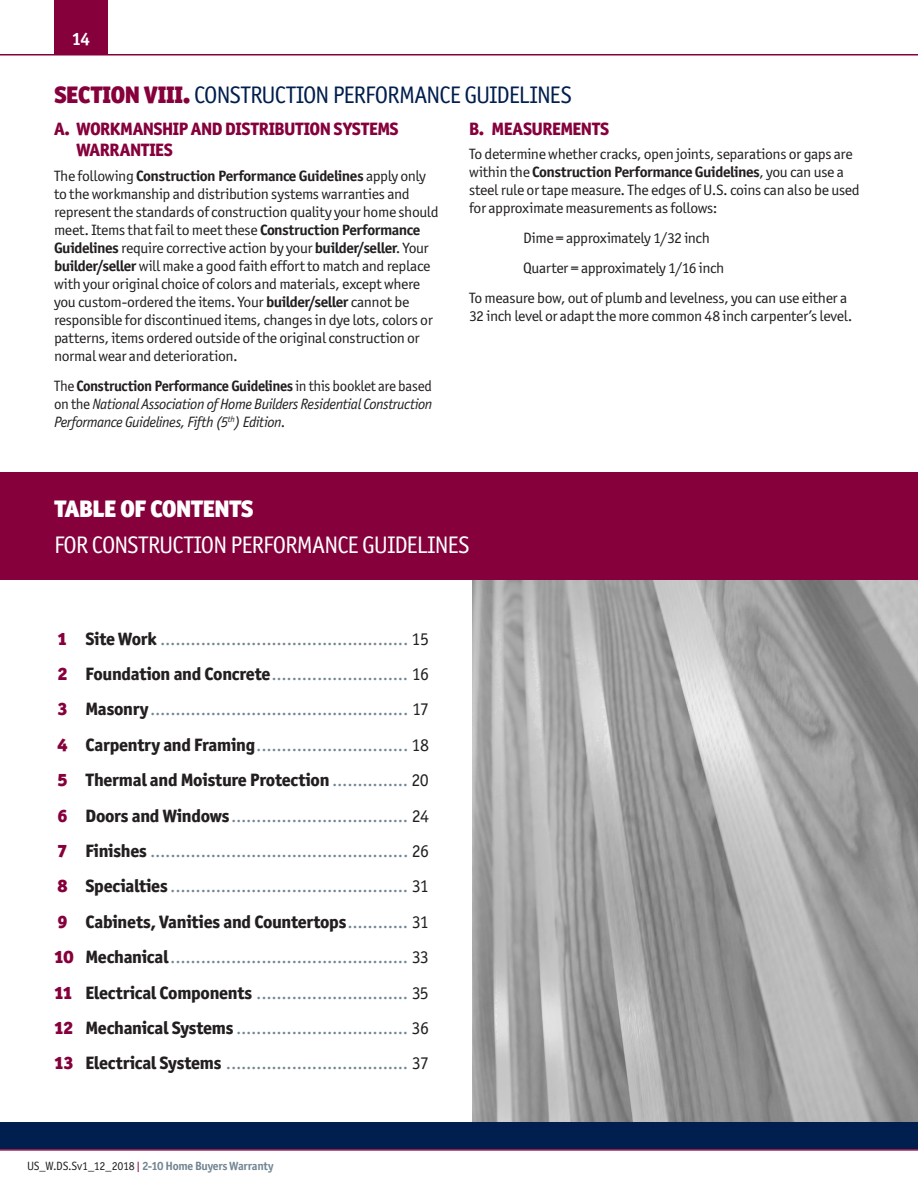
<style>
.page{position:relative;width:918px;height:1188px;background:#fff}
.page>*{position:absolute;margin:0;border:0;box-sizing:border-box;transform-origin:0 0}
.t1{font:24px "Officina Sans ITC Std";letter-spacing:-.035em;color:#001e4e}
.t2{font:24px "Officina Sans ITC Std";letter-spacing:-.035em;color:#fff}
.t3{font:900 24px "Officina Sans ITC Std";letter-spacing:-.03em;color:#fff}
.t4{font:18px "Officina Sans ITC Std";letter-spacing:-.045em;color:#728593}
.t5{font:800 18px "Officina Sans ITC Std";letter-spacing:-.02em;color:#231f20}
.Lettered_Sub_Head{font:800 18px/21.6px "Officina Sans ITC Std";letter-spacing:-.03em;color:#86013c}
.t6{font:700 18px "Officina Sans ITC Std";color:#fff}
.List_Paragraph{font:15px/18px "Officina Sans ITC Std";letter-spacing:-.025em;color:#231f20;scale:1.05 1}
.t7{font:italic 15px/18px "Officina Sans ITC Std";letter-spacing:-.03em;color:#231f20;text-align:justify}
.t8{font:700 12px "Officina Sans ITC Std";letter-spacing:-.025em;color:#728593}
.s1{font-weight:900;color:#86013c}
.s2{font-weight:700}
.s3{font-style:normal}
.s4{font-weight:700;font-style:normal}
.s5{font-weight:800;color:#231f20}
.s6{color:#231f20}
.s7{font-weight:400;color:#728593}
.s8{font-weight:400}
.s9{font-weight:400;color:#231f20}
.s10{font-weight:400;color:#86013c}
</style>
<div class="page">
<hr style="left:0;top:1149px;width:918px;height:2px;background:#86013c">
<hr style="left:0;top:54px;width:918px;height:2px;background:#86013c">
<div style="left:54px;top:0;width:54px;height:54px;background:#86013c"></div>
<img style="left:472px;top:580px;width:446px;height:542px">
<div style="left:0;top:472px;width:918px;height:108px;background:#86013c"></div>
<div style="left:0;top:1122px;width:918px;height:27px;background:#001e4e"></div>
<p class="t6" style="left:72px;top:28px;width:20px">14</p>
<p class="t1" style="left:54px;top:81px;width:519px"><span class="s1">SECTION VIII.</span> CONSTRUCTION PERFORMANCE GUIDELINES</p>
<p class="Lettered_Sub_Head" style="left:76px;top:117px;width:324px;text-indent:-22px">A. WORKMANSHIP AND DISTRIBUTION SYSTEMS<br>WARRANTIES</p>
<p class="List_Paragraph" style="left:54px;top:167px;width:368px">The following <span class="s2">Construction Performance Guidelines</span> apply only to the workmanship and distribution systems warranties and represent the standards of construction quality your home should meet. Items that fail to meet these <span class="s2">Construction Performance Guidelines</span> require corrective action by your <span class="s2">builder/seller</span>. Your <span class="s2">builder/seller</span> will make a good faith effort to match and replace with your original choice of colors and materials, except where you custom-ordered the items. Your <span class="s2">builder/seller</span> cannot be responsible for discontinued items, changes in dye lots, colors or patterns, items ordered outside of the original construction or normal wear and deterioration.</p>
<p class="t7" style="left:54px;top:377px;width:380px"><span class="s3">The</span> <span class="s4">Construction Performance Guidelines</span> <span class="s3">in this booklet are based on the</span> National Association of Home Builders Residential Construction Performance Guidelines, Fifth (5<sup>th</sup>) Edition<span class="s3">.</span></p>
<p class="Lettered_Sub_Head" style="left:469px;top:117px;width:142px">B. MEASUREMENTS</p>
<p class="List_Paragraph" style="left:469px;top:145px;width:374px">To determine whether cracks, open joints, separations or gaps are within the <span class="s2">Construction Performance Guidelines</span>, you can use a steel rule or tape measure. The edges of U.S. coins can also be used for approximate measurements as follows:</p>
<p class="List_Paragraph" style="left:523px;top:229px;width:179px">Dime = approximately 1/32 inch</p>
<p class="List_Paragraph" style="left:523px;top:259px;width:193px">Quarter = approximately 1/16 inch</p>
<p class="List_Paragraph" style="left:469px;top:289px;width:367px">To measure bow, out of plumb and levelness, you can use either a<br>32 inch level or adapt the more common 48 inch carpenter’s level.</p>
<p class="t3" style="left:54px;top:493px;width:201px">TABLE OF CONTENTS</p>
<p class="t2" style="left:54px;top:531px;width:417px">FOR CONSTRUCTION PERFORMANCE GUIDELINES</p>
<p class="t4" style="left:58px;top:628px;width:373px"><span class="s1">1</span> <span class="s5">Site Work</span> ................................................. <span class="s6">15</span></p>
<p class="t4" style="left:58px;top:663px;width:373px"><span class="s1">2</span> <span class="s5">Foundation and Concrete</span>........................... <span class="s6">16</span></p>
<p class="t4" style="left:58px;top:699px;width:373px"><span class="s1">3</span> <span class="s5">Masonry</span>................................................... <span class="s6">17</span></p>
<p class="t4" style="left:58px;top:734px;width:373px"><span class="s1">4</span> <span class="s5">Carpentry and Framing</span>.............................. <span class="s6">18</span></p>
<p class="t5" style="left:58px;top:769px;width:373px"><span class="s1">5</span> Thermal and Moisture Protection <span class="s7">...............</span> <span class="s8">20</span></p>
<p class="t4" style="left:58px;top:805px;width:373px"><span class="s1">6</span> <span class="s5">Doors and Windows</span>................................... <span class="s6">24</span></p>
<p class="t4" style="left:58px;top:840px;width:373px"><span class="s1">7</span> <span class="s5">Finishes</span> ................................................... <span class="s6">26</span></p>
<p class="t4" style="left:58px;top:876px;width:373px"><span class="s1">8</span> <span class="s5">Specialties</span> ............................................... <span class="s6">31</span></p>
<p class="t5" style="left:58px;top:910px;width:373px"><span class="s1">9</span> Cabinets, Vanities and Countertops<span class="s7">............</span> <span class="s8">31</span></p>
<p class="t4" style="left:54px;top:947px;width:376px"><span class="s1">10</span> <span class="s5">Mechanical</span>............................................... <span class="s6">33</span></p>
<p class="t4" style="left:54px;top:982px;width:376px"><span class="s1">11</span> <span class="s5">Electrical Components</span> .............................. <span class="s6">35</span></p>
<p class="t4" style="left:54px;top:1017px;width:376px"><span class="s1">12</span> <span class="s5">Mechanical Systems</span> .................................. <span class="s6">36</span></p>
<p class="t4" style="left:54px;top:1053px;width:376px"><span class="s1">13</span> <span class="s5">Electrical Systems</span> .................................... <span class="s6">37</span></p>
<p class="t8" style="left:27px;top:1159px;width:248px"><span class="s9">US_W.DS.Sv1_12_2018</span> <span class="s10">|</span> 2-10 Home Buyers Warranty</p>
</div>
